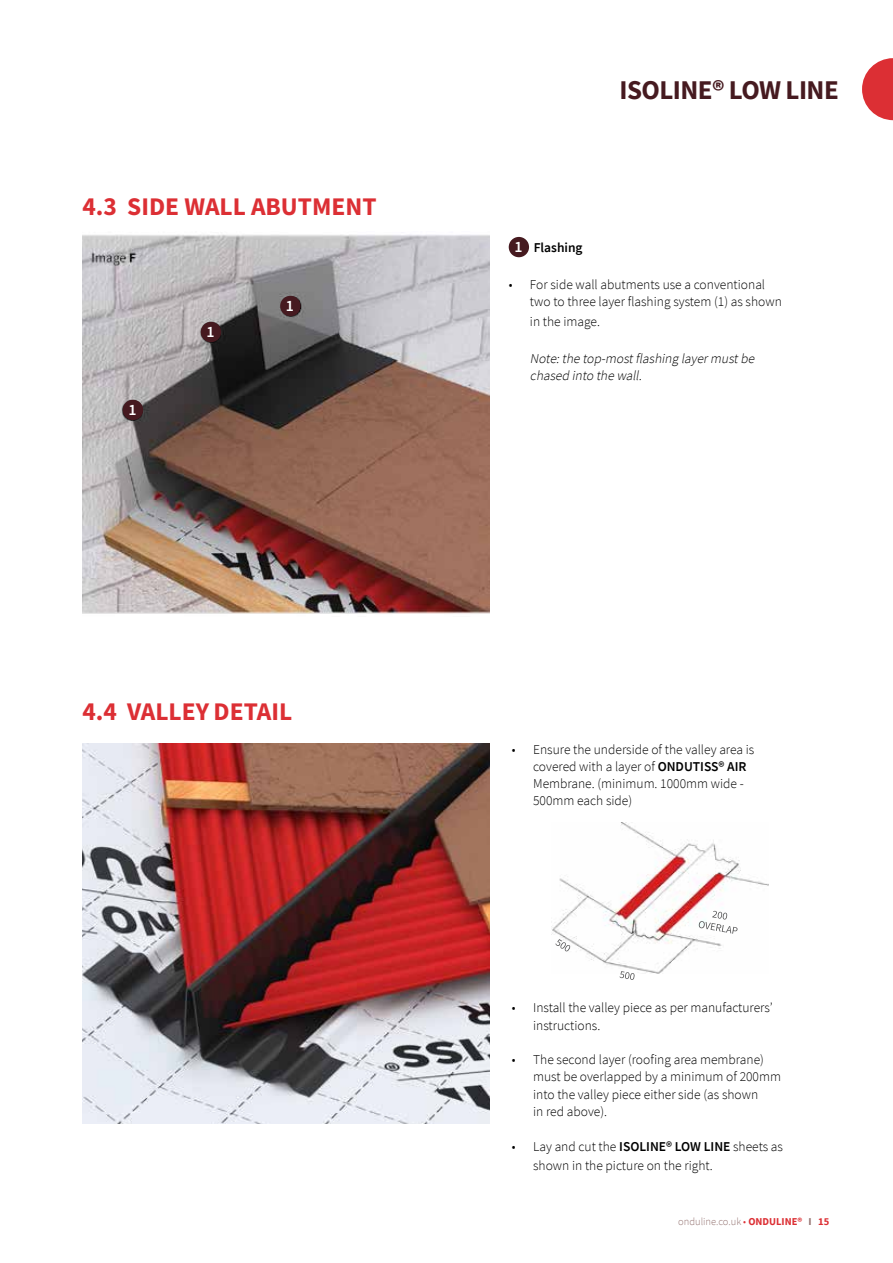
<style>
.page{position:relative;width:893px;height:1263px;background:#fff}
.page>*{position:absolute;margin:0;border:0;box-sizing:border-box;transform-origin:0 0}
.t1{font:700 27px "Source Sans Pro";letter-spacing:-.02em;color:#461a20}
.t2{font:25.5px "Source Sans Variable";color:#dc2f34}
.t3{font:600 15.75px "Source Sans Pro";color:#fff}
.t4{font:300 13.5px/17.2px "Source Sans Pro";color:#000}
.t5{font:italic 300 13.5px/17.2px "Source Sans Pro";color:#000}
.t6{font:600 13.5px "Source Sans Pro";color:#000}
.t7{font:300 10.5px "Source Sans Pro";color:#937270}
.s1{font-size:15.75px;color:#fff}
.s2{font-weight:600}
.s3{color:#dc2f34}
.s4{font-weight:700;color:#dc2f34}
.s5{font-weight:700}
</style>
<div class="page">
<svg style="left:862px;top:58px;width:31px;height:62px"></svg>
<img style="left:82px;top:234px;width:408px;height:380px">
<img style="left:82px;top:743px;width:408px;height:381px">
<img style="left:551px;top:822px;width:218px;height:151px">
<svg style="left:555px;top:939px;width:15px;height:12px"></svg>
<svg style="left:619px;top:971px;width:16px;height:9px"></svg>
<svg style="left:699px;top:911px;width:38px;height:23px"></svg>
<div style="left:509px;top:237px;width:20px;height:20px;background:#461a20;border-radius:50%"></div>
<div style="left:123px;top:400px;width:20px;height:20px;background:#461a20;border-radius:50%"></div>
<div style="left:201px;top:322px;width:20px;height:20px;background:#461a20;border-radius:50%"></div>
<div style="left:280px;top:296px;width:21px;height:20px;background:#461a20;border-radius:50%"></div>
<h2 class="t2" style="left:82px;top:191px;width:296px">4.3 SIDE WALL ABUTMENT</h2>
<p class="t3" style="left:128px;top:399px;width:10px">1</p>
<p class="t3" style="left:207px;top:322px;width:10px">1</p>
<p class="t3" style="left:286px;top:296px;width:10px">1</p>
<h2 class="t2" style="left:82px;top:696px;width:211px">4.4 VALLEY DETAIL</h2>
<h1 class="t1" style="left:619px;top:71px;width:236px">ONDULINE® CLASSIC</h1>
<h1 class="t1" style="left:619px;top:71px;width:221px">ISOLINE® LOW LINE</h1>
<p class="t6" style="left:514px;top:239px;width:70px"><span class="s1">1</span> Flashing</p>
<p class="t4" style="left:530px;top:276px;width:253px;text-indent:-21px">• For side wall abutments use a conventional two to three layer flashing system (1) as shown</p>
<p class="t4" style="left:530px;top:313px;width:72px">in the image.</p>
<p class="t5" style="left:530px;top:350px;width:229px">Note:the top-mostflashing layermustbe chased into the wall.</p>
<p class="t4" style="left:533px;top:740px;width:223px;text-indent:-21px">• Ensure the underside of the valley area is covered with a layer of <span class="s2">ONDUTISS® AIR<br></span>Membrane. (minimum. 1000mm wide -<br>500mm each side)</p>
<p class="t4" style="left:533px;top:999px;width:241px;text-indent:-21px">• Install the valley piece as per manufacturers’ instructions.</p>
<p class="t4" style="left:533px;top:1051px;width:249px;text-indent:-21px">• The second layer (roofing area membrane) must be overlapped by a minimum of 200mm into the valley piece either side (as shown<br>in red above).</p>
<p class="t4" style="left:533px;top:1136px;width:251px;line-height:19.5px;text-indent:-21px">• Lay and cut the <span class="s2">ISOLINE® LOW LINE</span> sheets as shown in the picture on the right.</p>
<p class="t7" style="left:678px;top:1215px;width:152px">onduline.co.uk <span class="s3">•</span> <span class="s4">ONDULINE®</span> <span class="s5">I</span> <span class="s4">15</span></p>
</div>
